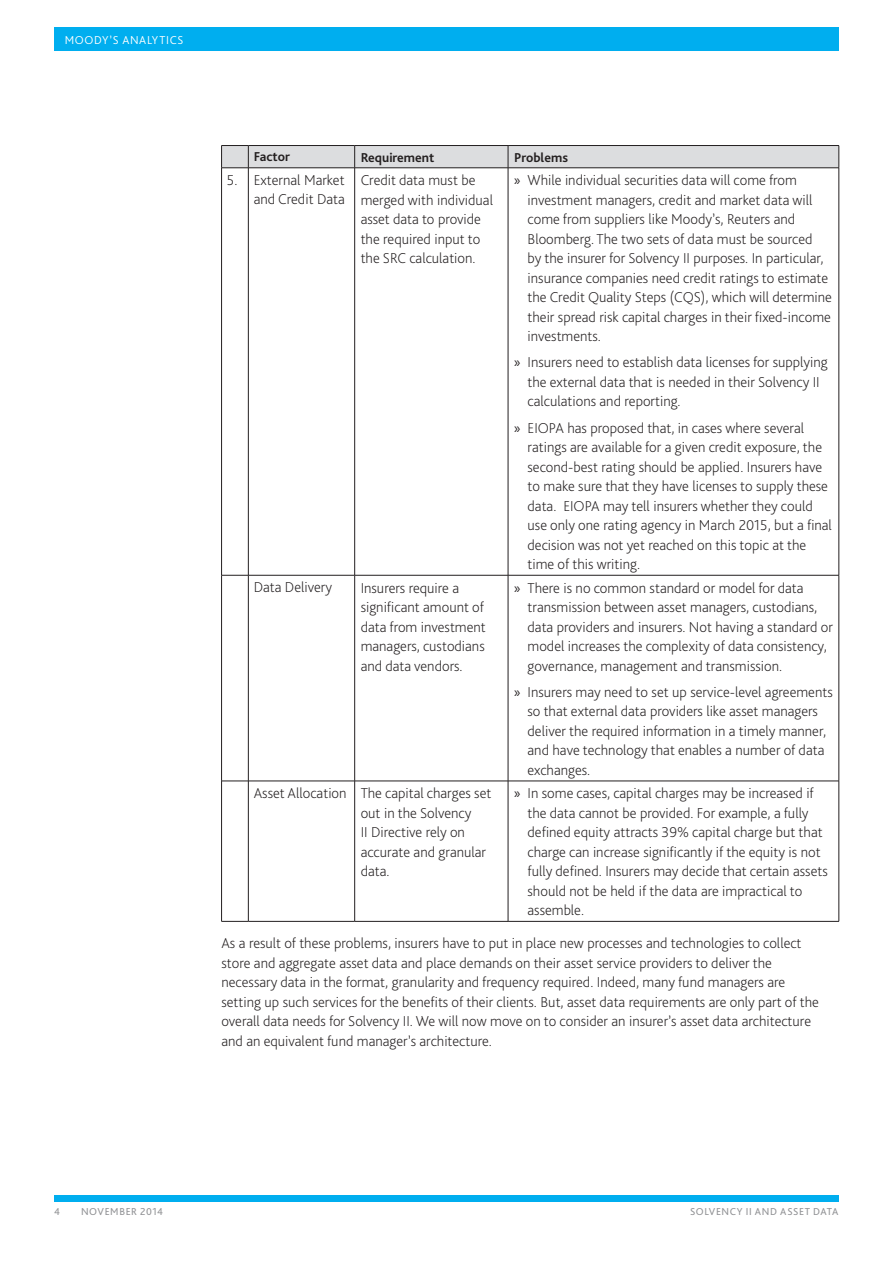
<style>
.page{position:relative;width:893px;height:1263px;background:#fff}
.page>*{position:absolute;margin:0;border:0;box-sizing:border-box;transform-origin:0 0}
.BODY___Text{font:200 15px/19.5px "Bliss Pro";color:#231f20}
.TABLE___Body_Text{font:200 15px/19.5px "Bliss Pro";color:#231f20}
.TABLE___Headers{font:700 13.5px "Bliss Pro";color:#231f20}
.t1{font:300 12px "Bliss Pro";letter-spacing:.055em;color:#fff}
.t2{font:10.5px "Bliss Pro";letter-spacing:.06em;color:#919295}
.s1{font-family:"Myriad Pro";font-weight:400}
</style>
<div class="page">
<div style="left:54px;top:1195px;width:785px;height:6px;background:#00aeef"></div>
<div style="left:54px;top:27px;width:785px;height:24px;background:#00aeef"></div>
<svg style="left:221px;top:145px;width:619px;height:24px;background:#cccdcf"></svg>
<hr style="left:221px;top:168px;width:1px;height:407px;background:#231f20">
<hr style="left:248px;top:168px;width:107px;height:1px;background:#231f20">
<hr style="left:248px;top:168px;width:1px;height:407px;background:#231f20">
<hr style="left:355px;top:168px;width:153px;height:1px;background:#231f20">
<hr style="left:354px;top:168px;width:1px;height:407px;background:#231f20">
<hr style="left:508px;top:168px;width:331px;height:1px;background:#231f20">
<hr style="left:508px;top:168px;width:1px;height:407px;background:#231f20">
<hr style="left:839px;top:168px;width:1px;height:407px;background:#231f20">
<svg style="left:222px;top:575px;width:26px;height:1px"></svg>
<hr style="left:221px;top:575px;width:1px;height:206px;background:#231f20">
<hr style="left:248px;top:575px;width:107px;height:1px;background:#231f20">
<hr style="left:248px;top:575px;width:1px;height:206px;background:#231f20">
<hr style="left:355px;top:575px;width:153px;height:1px;background:#231f20">
<hr style="left:354px;top:575px;width:1px;height:206px;background:#231f20">
<hr style="left:508px;top:575px;width:331px;height:1px;background:#231f20">
<hr style="left:508px;top:575px;width:1px;height:206px;background:#231f20">
<hr style="left:839px;top:575px;width:1px;height:206px;background:#231f20">
<svg style="left:222px;top:781px;width:26px;height:1px"></svg>
<hr style="left:221px;top:781px;width:1px;height:140px;background:#231f20">
<hr style="left:248px;top:781px;width:107px;height:1px;background:#231f20">
<hr style="left:248px;top:781px;width:1px;height:140px;background:#231f20">
<hr style="left:355px;top:781px;width:153px;height:1px;background:#231f20">
<hr style="left:354px;top:781px;width:1px;height:140px;background:#231f20">
<hr style="left:508px;top:781px;width:331px;height:1px;background:#231f20">
<hr style="left:508px;top:781px;width:1px;height:140px;background:#231f20">
<hr style="left:839px;top:781px;width:1px;height:140px;background:#231f20">
<svg style="left:221px;top:921px;width:27px;height:1px"></svg>
<hr style="left:248px;top:921px;width:107px;height:1px;background:#231f20">
<hr style="left:355px;top:921px;width:153px;height:1px;background:#231f20">
<hr style="left:508px;top:921px;width:331px;height:1px;background:#231f20">
<p class="t1" style="left:65px;top:32px;width:120px">MOODY’S ANALYTICS</p>
<p class="TABLE___Headers" style="left:254px;top:148px;width:38px">Factor</p>
<p class="TABLE___Headers" style="left:361px;top:149px;width:75px">Requirement</p>
<p class="TABLE___Headers" style="left:514px;top:149px;width:55px">Problems</p>
<p class="TABLE___Body_Text" style="left:227px;top:169px;width:12px">5.</p>
<p class="TABLE___Body_Text" style="left:254px;top:169px;width:93px">External Market and Credit Data</p>
<p class="TABLE___Body_Text" style="left:361px;top:170px;width:134px">Credit data must be merged with individual asset data to provide the required input to the SRC calculation.</p>
<p class="BODY___Text" style="left:528px;top:170px;width:306px;text-indent:-14px"><span class="s1">»</span> While individual securities data will come from investment managers, credit and market data will come from suppliers like Moody’s, Reuters and Bloomberg. The two sets of data must be sourced<br>by the insurer for Solvency II purposes. In particular, insurance companies need credit ratings to estimate the Credit Quality Steps (CQS), which will determine their spread risk capital charges in their fixed-income investments.</p>
<p class="BODY___Text" style="left:528px;top:352px;width:302px;text-indent:-14px"><span class="s1">»</span> Insurers need to establish data licenses for supplying the external data that is needed in their Solvency II calculations and reporting.</p>
<p class="BODY___Text" style="left:528px;top:418px;width:306px;text-indent:-14px"><span class="s1">»</span> EIOPA has proposed that, in cases where several ratings are available for a given credit exposure, the second-best rating should be applied. Insurers have to make sure that they have licenses to supply these data. EIOPA may tell insurers whether they could use only one rating agency in March 2015, but a final decision was not yet reached on this topic at the time of this writing.</p>
<p class="TABLE___Body_Text" style="left:254px;top:577px;width:80px">Data Delivery</p>
<p class="TABLE___Body_Text" style="left:361px;top:578px;width:127px">Insurers require a significant amount of data from investment managers, custodians and data vendors.</p>
<p class="BODY___Text" style="left:528px;top:578px;width:307px;text-indent:-14px"><span class="s1">»</span> There is no common standard or model for data transmission between asset managers, custodians, data providers and insurers. Not having a standard or model increases the complexity of data consistency, governance, management and transmission.</p>
<p class="BODY___Text" style="left:528px;top:682px;width:307px;text-indent:-14px"><span class="s1">»</span> Insurers may need to set up service-level agreements so that external data providers like asset managers deliver the required information in a timely manner, and have technology that enables a number of data exchanges.</p>
<p class="TABLE___Body_Text" style="left:254px;top:783px;width:94px">Asset Allocation</p>
<p class="TABLE___Body_Text" style="left:361px;top:783px;width:132px">The capital charges set out in the Solvency<br>II Directive rely on accurate and granular data.</p>
<p class="BODY___Text" style="left:528px;top:783px;width:302px;text-indent:-14px"><span class="s1">»</span> In some cases, capital charges may be increased if the data cannot be provided. For example, a fully defined equity attracts 39% capital charge but that charge can increase significantly if the equity is not fully defined. Insurers may decide that certain assets should not be held if the data are impractical to assemble.</p>
<p class="BODY___Text" style="left:221px;top:933px;width:599px">As a result of these problems, insurers have to put in place new processes and technologies to collect store and aggregate asset data and place demands on their asset service providers to deliver the necessary data in the format, granularity and frequency required. Indeed, many fund managers are setting up such services for the benefits of their clients. But, asset data requirements are only part of the overall data needs for Solvency II. We will now move on to consider an insurer’s asset data architecture and an equivalent fund manager’s architecture.</p>
<p class="t2" style="left:54px;top:1205px;width:7px">4</p>
<p class="t2" style="left:81px;top:1205px;width:84px">NOVEMBER 2014</p>
<p class="t2" style="left:690px;top:1205px;width:150px">SOLVENCY II AND ASSET DATA</p>
</div>
